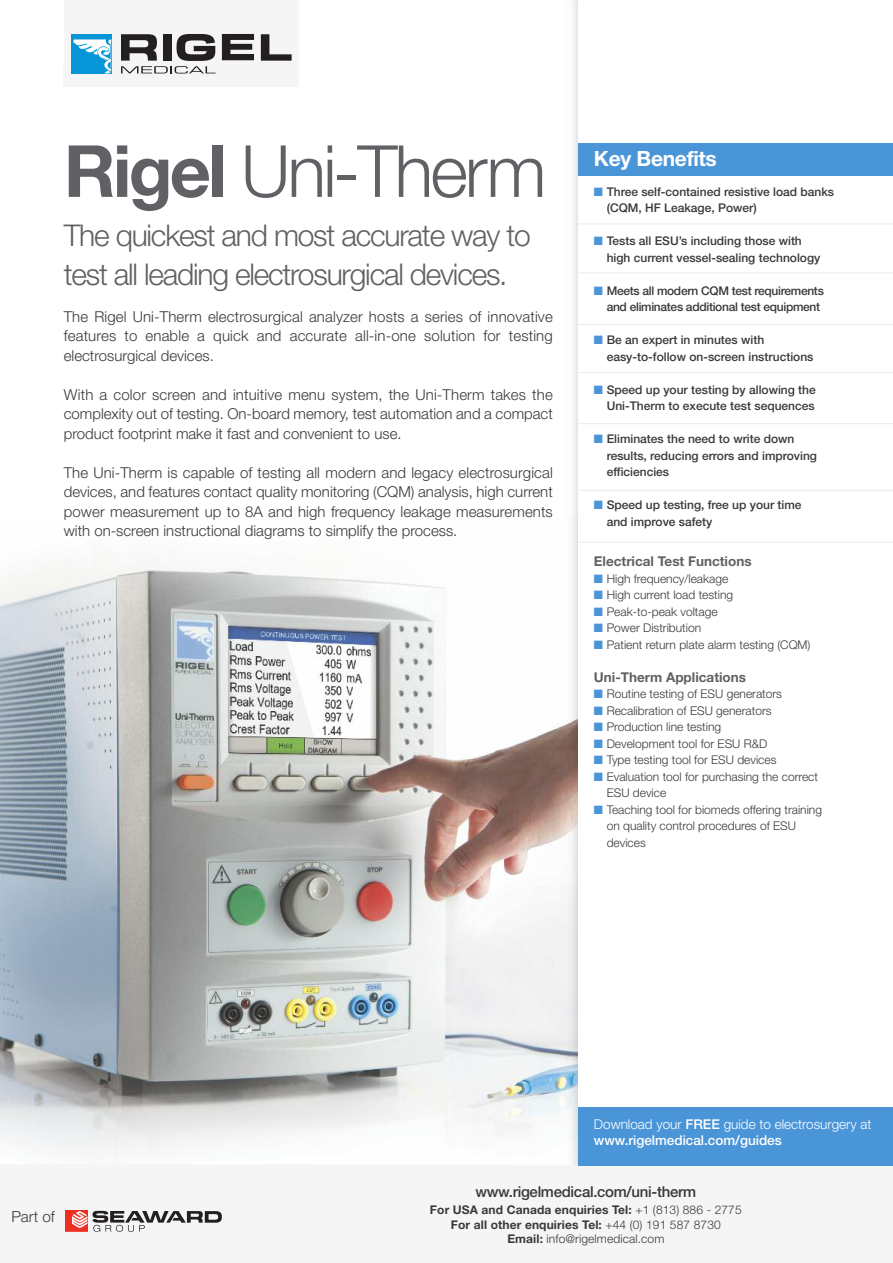
<style>
.page{position:relative;width:893px;height:1263px;background:#fff}
.page>*{position:absolute;margin:0;border:0;box-sizing:border-box;transform-origin:0 0}
.t1{font:300 72px "Helvetica Neue";letter-spacing:-.04em;color:#5f6164}
.t2{font:300 30px/39px "Helvetica Neue";letter-spacing:-.04em;color:#5f6164}
.t3{font:700 21px "Helvetica Neue";letter-spacing:-.015em;color:#fff}
.t4{font:300 15.3px "Helvetica Neue";color:#39383a}
.t5{font:300 15px/19.5px "Helvetica Neue";color:#39383a;text-align:justify}
.t6{font:500 15px "Helvetica Neue";letter-spacing:-.02em;color:#39383a}
.t7{font:300 13.5px/16.5px "Helvetica Neue";color:#fff}
.t8{font:700 13.5px "Helvetica Neue";color:#5f6164}
.t9{font:300 12px/16.5px "Helvetica Neue";color:#39383a}
.t10{font:500 12px/16.5px "Helvetica Neue";color:#39383a}
.t11{font:700 12px/14.4px "Helvetica Neue";letter-spacing:.01em;color:#39383a;text-align:center}
.t12{font:500 12px/16.5px "Helvetica Neue";letter-spacing:-.025em;color:#39383a}
.s1{font-weight:700}
.s2{color:#4a95d8}
.s3{font-weight:500}
.s4{font-weight:300}
</style>
<div class="page">
<img style="left:0;top:562px;width:565px;height:594px">
<img style="left:565px;top:518px;width:13px;height:646px">
<div style="left:64px;top:0;width:235px;height:87px;background:#f5f5f5"></div>
<div style="left:71px;top:34px;width:40px;height:39px;background:#0696d7"></div>
<svg style="left:73px;top:39px;width:39px;height:35px"></svg>
<svg style="left:261px;top:34px;width:31px;height:27px"></svg>
<svg style="left:222px;top:34px;width:32px;height:26px"></svg>
<svg style="left:121px;top:34px;width:95px;height:40px"></svg>
<hr style="left:578px;top:224px;width:315px;height:1px;background:#ebebeb">
<hr style="left:578px;top:273px;width:315px;height:1px;background:#ebebeb">
<hr style="left:578px;top:324px;width:315px;height:1px;background:#ebebeb">
<hr style="left:578px;top:423px;width:315px;height:1px;background:#ebebeb">
<hr style="left:578px;top:490px;width:315px;height:1px;background:#ebebeb">
<hr style="left:578px;top:372px;width:315px;height:1px;background:#ebebeb">
<hr style="left:578px;top:542px;width:315px;height:1px;background:#ebebeb">
<div style="left:578px;top:143px;width:315px;height:32px;background:#4a95d8"></div>
<div style="left:65px;top:1164px;width:828px;height:68px;background:#f5f5f5"></div>
<div style="left:65px;top:1209px;width:22px;height:22px;background:#ee2e22"></div>
<svg style="left:72px;top:1211px;width:15px;height:17px"></svg>
<svg style="left:93px;top:1211px;width:129px;height:21px"></svg>
<div style="left:578px;top:1107px;width:315px;height:58px;background:#4a95d8"></div>
<h1 class="t1" style="left:64px;top:145px;width:484px"><span class="s1">Rigel</span> Uni-Therm</h1>
<h2 class="t2" style="left:64px;top:218px;width:468px">The quickest and most accurate way to test all leading electrosurgical devices.</h2>
<p class="t5" style="left:64px;top:308px;width:490px">The Rigel Uni-Therm electrosurgical analyzer hosts a series of innovative features to enable a quick and accurate all-in-one solution for testing electrosurgical devices.</p>
<p class="t5" style="left:64px;top:386px;width:490px">With a color screen and intuitive menu system, the Uni-Therm takes the complexity out of testing. On-board memory, test automation and a compact product footprint make it fast and convenient to use.</p>
<p class="t5" style="left:64px;top:464px;width:490px">The Uni-Therm is capable of testing all modern and legacy electrosurgical devices, and features contact quality monitoring (CQM) analysis, high current power measurement up to 8A and high frequency leakage measurements with on-screen instructional diagrams to simplify the process.</p>
<h3 class="t3" style="left:594px;top:151px;width:124px">Key Benefits</h3>
<p class="t10" style="left:607px;top:184px;width:229px;text-indent:-13px"><span class="s2">■</span> Three self-contained resistive load banks (CQM, HF Leakage, Power)</p>
<p class="t10" style="left:607px;top:234px;width:215px;text-indent:-13px"><span class="s2">■</span> Tests all ESU’s including those with high current vessel-sealing technology</p>
<p class="t12" style="left:607px;top:283px;width:219px;text-indent:-13px"><span class="s2">■</span> Meets all modern CQM test requirements and eliminates additional test equipment</p>
<p class="t10" style="left:607px;top:333px;width:208px;text-indent:-13px"><span class="s2">■</span> Be an expert in minutes with easy-to-follow on-screen instructions</p>
<p class="t10" style="left:594px;top:382px;width:223px;text-align:right"><span class="s2">■</span> Speed up your testing by allowing the<br>Uni-Therm to execute test sequences</p>
<p class="t10" style="left:607px;top:432px;width:212px;text-indent:-13px"><span class="s2">■</span> Eliminates the need to write down results, reducing errors and improving efficiencies</p>
<p class="t10" style="left:607px;top:498px;width:196px;text-indent:-13px"><span class="s2">■</span> Speed up testing, free up your time and improve safety</p>
<p class="t8" style="left:594px;top:556px;width:159px">Electrical Test Functions</p>
<p class="t9" style="left:594px;top:571px;width:136px"><span class="s2">■</span> High frequency/leakage</p>
<p class="t9" style="left:594px;top:588px;width:141px"><span class="s2">■</span> High current load testing</p>
<p class="t9" style="left:594px;top:604px;width:125px"><span class="s2">■</span> Peak-to-peak voltage</p>
<p class="t9" style="left:594px;top:621px;width:109px"><span class="s2">■</span> Power Distribution</p>
<p class="t9" style="left:594px;top:637px;width:218px"><span class="s2">■</span> Patient return plate alarm testing (CQM)</p>
<p class="t8" style="left:594px;top:672px;width:154px">Uni-Therm Applications</p>
<p class="t9" style="left:594px;top:687px;width:190px"><span class="s2">■</span> Routine testing of ESU generators</p>
<p class="t9" style="left:594px;top:703px;width:179px"><span class="s2">■</span> Recalibration of ESU generators</p>
<p class="t9" style="left:594px;top:720px;width:129px"><span class="s2">■</span> Production line testing</p>
<p class="t9" style="left:594px;top:736px;width:175px"><span class="s2">■</span> Development tool for ESU R&amp;D</p>
<p class="t9" style="left:594px;top:753px;width:184px"><span class="s2">■</span> Type testing tool for ESU devices</p>
<p class="t9" style="left:607px;top:769px;width:213px;text-indent:-13px"><span class="s2">■</span> Evaluation tool for purchasing the correct<br>ESU device</p>
<p class="t9" style="left:607px;top:802px;width:217px;text-indent:-13px"><span class="s2">■</span> Teaching tool for biomeds offering training on quality control procedures of ESU devices</p>
<p class="t4" style="left:11px;top:1211px;width:45px">Part of</p>
<p class="t7" style="left:594px;top:1117px;width:279px">Download your <span class="s3">FREE</span> guide to electrosurgery at <span class="s3">www.rigelmedical.com/guides</span></p>
<p class="t6" style="left:476px;top:1186px;width:222px">www.rigelmedical.com/uni-therm</p>
<p class="t11" style="left:430px;top:1204px;width:313px">For USA and Canada enquiries Tel: <span class="s4">+1 (813) 886 - 2775<br></span>For all other enquiries Tel: <span class="s4">+44 (0) 191 587 8730<br></span>Email: <span class="s4">info@rigelmedical.com</span></p>
</div>
